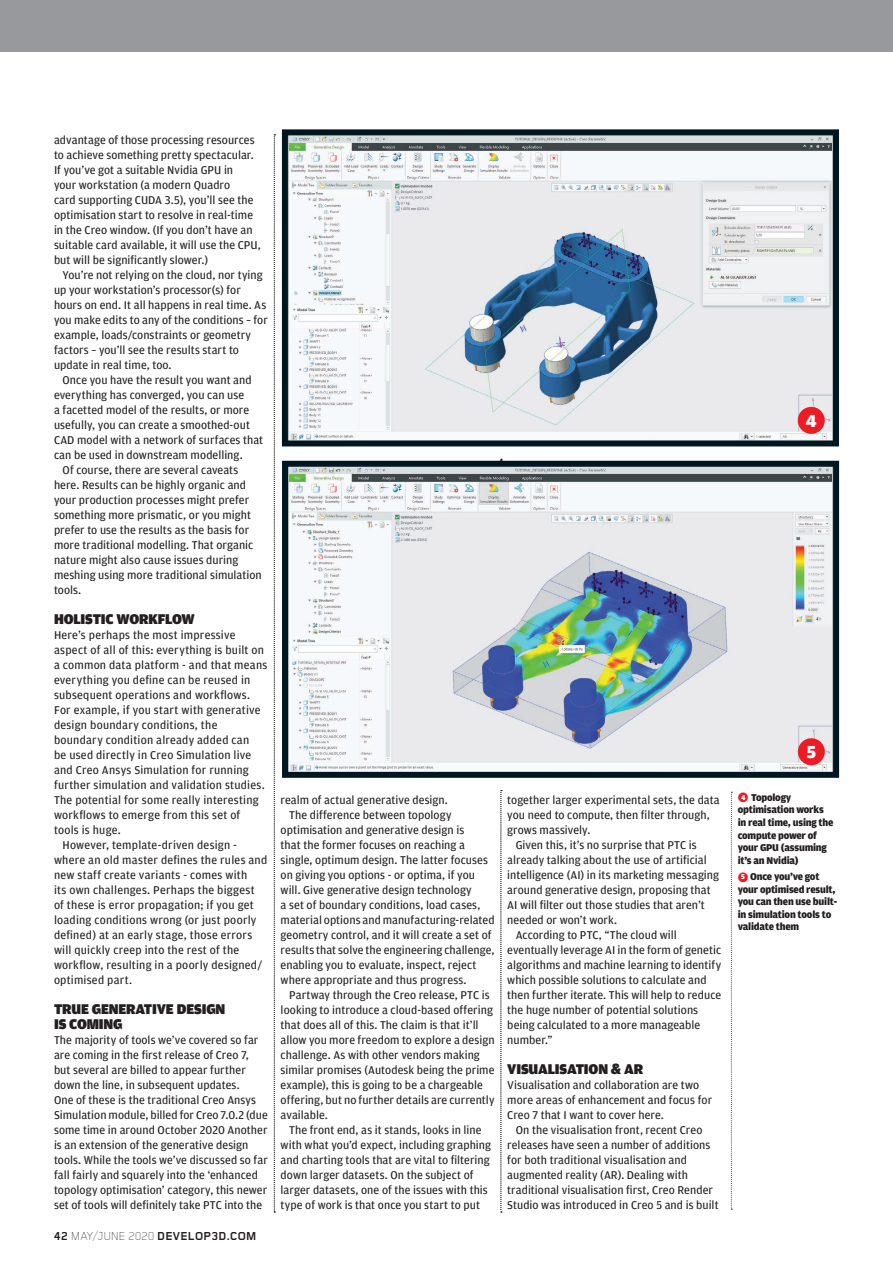
<style>
.page{position:relative;width:893px;height:1263px;background:#fff}
.page>*{position:absolute;margin:0;border:0;box-sizing:border-box;transform-origin:0 0}
.Body_copy_serif__reg{font:900 18.45px "Amplitude";color:#fff}
.TW_crosshead{font:700 15px/15px "Amplitude Display";letter-spacing:-.01em;color:#231f20}
.TW_indented_para{font:12px/15px "Amplitude";letter-spacing:.005em;color:#231f20}
.TW_no_indent_para{font:12px/15px "Amplitude";letter-spacing:.01em;color:#231f20}
.t1{font:700 12px "Foundry Gridnik";letter-spacing:-.015em;color:#231f20}
.t2{font:900 10.5px/12.6px "Amplitude";letter-spacing:-.02em;color:#231f20}
.s1{font-weight:300}
.s2{color:#ed1c24}
.s3{font-size:7.5px;color:#fff}
</style>
<div class="page">
<div style="left:0;top:0;width:893px;height:52px;background:#97999c"></div>
<svg style="left:281px;top:129px;width:558px;height:318px"></svg>
<svg style="left:731px;top:792px;width:1px;height:418px"></svg>
<div style="left:798px;top:407px;width:27px;height:27px;background:#ed1c24;border-radius:50%"></div>
<svg style="left:274px;top:134px;width:1px;height:1078px"></svg>
<svg style="left:501px;top:790px;width:1px;height:422px"></svg>
<svg style="left:282px;top:458px;width:558px;height:320px"></svg>
<div style="left:798px;top:738px;width:27px;height:27px;background:#ed1c24;border-radius:50%"></div>
<p class="TW_indented_para" style="left:54px;top:133px;width:208px">advantage of those processing resources to achieve something pretty spectacular.<br>If you’ve got a suitable Nvidia GPU in<br>your workstation (a modern Quadro<br>card supporting CUDA 3.5), you’ll see the optimisation start to resolve in real-time in the Creo window. (If you don’t have an suitable card available, it will use the CPU, but will be significantly slower.)</p>
<p class="TW_indented_para" style="left:54px;top:268px;width:215px;text-indent:9px">You’re not relying on the cloud, nor tying up your workstation’s processor(s) for hours on end. It all happens in real time. As you make edits to any of the conditions – for example, loads/constraints or geometry factors – you’ll see the results start to update in real time, too.</p>
<p class="TW_indented_para" style="left:54px;top:373px;width:211px;text-indent:9px">Once you have the result you want and everything has converged, you can use<br>a facetted model of the results, or more usefully, you can create a smoothed-out CAD model with a network of surfaces that can be used in downstream modelling.</p>
<p class="TW_indented_para" style="left:54px;top:463px;width:209px;text-indent:9px">Of course, there are several caveats here. Results can be highly organic and your production processes might prefer something more prismatic, or you might prefer to use the results as the basis for more traditional modelling. That organic nature might also cause issues during meshing using more traditional simulation tools.</p>
<p class="TW_crosshead" style="left:54px;top:612px;width:142px">HOLISTIC WORKFLOW</p>
<p class="TW_no_indent_para" style="left:54px;top:628px;width:215px">Here’s perhaps the most impressive aspect of all of this: everything is built on a common data platform - and that means everything you define can be reused in subsequent operations and workflows.<br>For example, if you start with generative design boundary conditions, the boundary condition already added can<br>be used directly in Creo Simulation live and Creo Ansys Simulation for running further simulation and validation studies.<br>The potential for some really interesting workflows to emerge from this set of tools is huge.</p>
<p class="TW_indented_para" style="left:54px;top:838px;width:215px;text-indent:9px">However, template-driven design - where an old master defines the rules and new staff create variants - comes with<br>its own challenges. Perhaps the biggest of these is error propagation; if you get loading conditions wrong (or just poorly defined) at an early stage, those errors will quickly creep into the rest of the workflow, resulting in a poorly designed/ optimised part.</p>
<p class="TW_crosshead" style="left:54px;top:1002px;width:173px">TRUE GENERATIVE DESIGN<br>IS COMING</p>
<p class="TW_no_indent_para" style="left:54px;top:1033px;width:215px">The majority of tools we’ve covered so far are coming in the first release of Creo 7, but several are billed to appear further down the line, in subsequent updates.<br>One of these is the traditional Creo Ansys Simulation module, billed for Creo 7.0.2 (due some time in around October 2020 Another is an extension of the generative design tools. While the tools we’ve discussed so far fall fairly and squarely into the ‘enhanced topology optimisation’ category, this newer set of tools will definitely take PTC into the</p>
<p class="t1" style="left:54px;top:1230px;width:204px">42 <span class="s1">MAY/JUNE 2020</span> DEVELOP3D.COM</p>
<p class="TW_no_indent_para" style="left:281px;top:793px;width:169px">realm of actual generative design.</p>
<p class="TW_indented_para" style="left:281px;top:808px;width:215px;text-indent:9px">The difference between topology optimisation and generative design is<br>that the former focuses on reaching a single, optimum design. The latter focuses on giving you options - or optima, if you will. Give generative design technology<br>a set of boundary conditions, load cases, material options and manufacturing-related geometry control, and it will create a set of results that solve the engineering challenge, enabling you to evaluate, inspect, reject where appropriate and thus progress.</p>
<p class="TW_indented_para" style="left:281px;top:988px;width:215px;text-indent:9px">Partway through the Creo release, PTC is looking to introduce a cloud-based offering that does all of this. The claim is that it’ll allow you more freedom to explore a design challenge. As with other vendors making similar promises (Autodesk being the prime example), this is going to be a chargeable offering, but no further details are currently available.</p>
<p class="TW_indented_para" style="left:281px;top:1123px;width:212px;text-indent:9px">The front end, as it stands, looks in line with what you’d expect, including graphing and charting tools that are vital to filtering down larger datasets. On the subject of larger datasets, one of the issues with this type of work is that once you start to put</p>
<p class="TW_indented_para" style="left:507px;top:793px;width:214px">together larger experimental sets, the data you need to compute, then filter through, grows massively.</p>
<p class="TW_indented_para" style="left:507px;top:838px;width:213px;text-indent:9px">Given this, it’s no surprise that PTC is already talking about the use of artificial intelligence (AI) in its marketing messaging around generative design, proposing that AI will filter out those studies that aren’t needed or won’t work.</p>
<p class="TW_indented_para" style="left:507px;top:928px;width:215px;text-indent:9px">According to PTC, “The cloud will eventually leverage AI in the form of genetic algorithms and machine learning to identify which possible solutions to calculate and then further iterate. This will help to reduce the huge number of potential solutions being calculated to a more manageable number.”</p>
<p class="TW_crosshead" style="left:507px;top:1062px;width:137px">VISUALISATION &amp; AR</p>
<p class="TW_no_indent_para" style="left:507px;top:1078px;width:206px">Visualisation and collaboration are two more areas of enhancement and focus for<br>Creo 7 that I want to cover here.</p>
<p class="TW_indented_para" style="left:507px;top:1123px;width:213px;text-indent:9px">On the visualisation front, recent Creo releases have seen a number of additions for both traditional visualisation and augmented reality (AR). Dealing with traditional visualisation first, Creo Render Studio was introduced in Creo 5 and is built</p>
<p class="Body_copy_serif__reg" style="left:806px;top:410px;width:13px">4</p>
<p class="Body_copy_serif__reg" style="left:807px;top:741px;width:11px">5</p>
<p class="t2" style="left:738px;top:791px;width:97px"><span class="s2">●</span><span class="s3">4</span> Topology optimisation works in real time, using the compute power of your GPU (assuming it’s an Nvidia)</p>
<p class="t2" style="left:738px;top:870px;width:101px"><span class="s2">●</span><span class="s3">5</span> Once you’ve got your optimised result, you can then use built&shy;in simulation tools to validate them</p>
</div>
